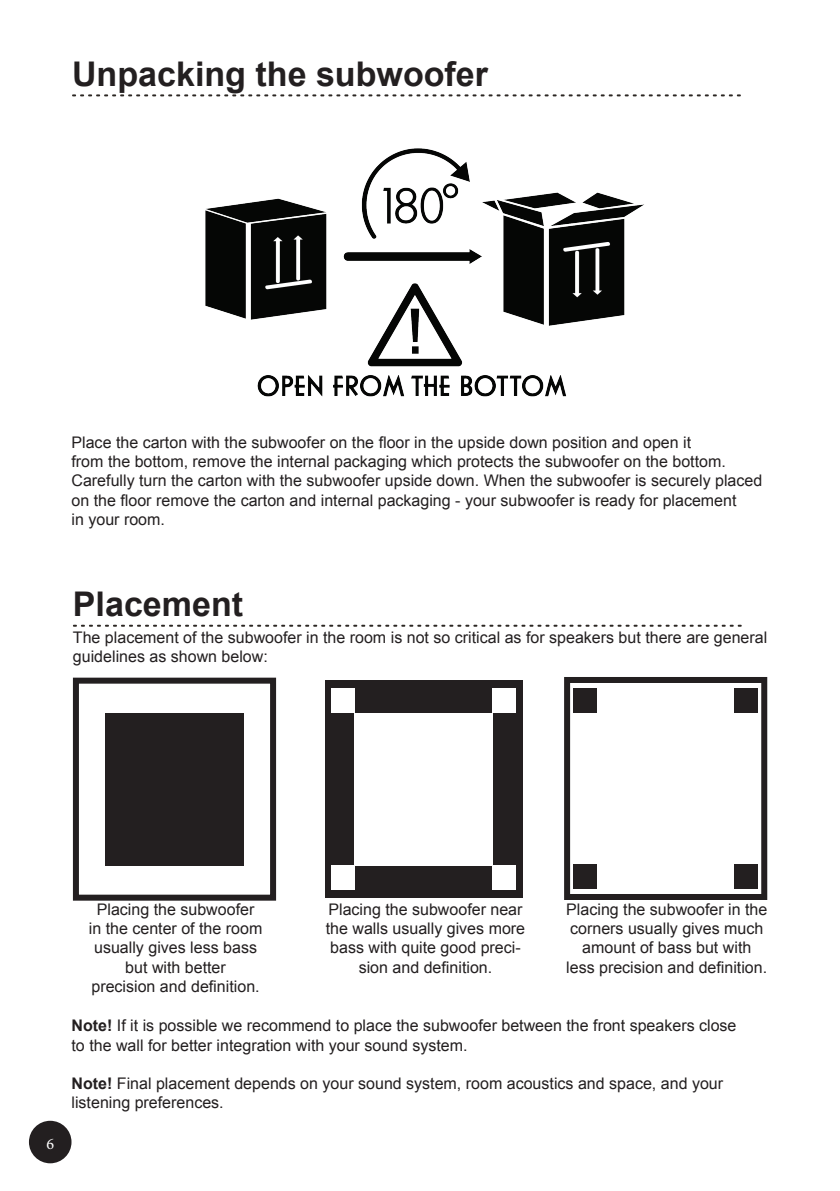
<style>
.page{position:relative;width:840px;height:1191px;background:#fff}
.page>*{position:absolute;margin:0;border:0;box-sizing:border-box;transform-origin:0 0}
.t1{font:700 34px "Arial";color:#231f20}
.t2{font:16px/19.2px "Arial";color:#231f20}
.t3{font:16px "Minion Pro";color:#fff}
.s1{font-weight:700}
</style>
<div class="page">
<svg style="left:72px;top:94px;width:668px;height:2px"></svg>
<div style="left:30px;top:1121px;width:40px;height:41px;background:#231f20;border-radius:50%"></div>
<div style="left:29px;top:1120px;width:42px;height:43px;border:2px solid #231f20;border-radius:50%"></div>
<img style="left:205px;top:148px;width:439px;height:249px">
<svg style="left:73px;top:625px;width:668px;height:2px"></svg>
<div style="left:73px;top:677px;width:203px;height:223px;border:6px solid #231f20"></div>
<div style="left:105px;top:713px;width:138px;height:152px;background:#231f20"></div>
<div style="left:325px;top:680px;width:197px;height:217px;background:#231f20"></div>
<div style="left:354px;top:713px;width:138px;height:152px;background:#fff"></div>
<div style="left:492px;top:689px;width:23px;height:24px;background:#fff"></div>
<div style="left:331px;top:689px;width:23px;height:24px;background:#fff"></div>
<div style="left:492px;top:865px;width:23px;height:24px;background:#fff"></div>
<div style="left:331px;top:865px;width:23px;height:24px;background:#fff"></div>
<div style="left:563px;top:677px;width:203px;height:223px;border:6px solid #231f20"></div>
<div style="left:734px;top:688px;width:23px;height:24px;background:#231f20"></div>
<div style="left:573px;top:688px;width:23px;height:24px;background:#231f20"></div>
<div style="left:734px;top:864px;width:23px;height:24px;background:#231f20"></div>
<div style="left:573px;top:864px;width:23px;height:24px;background:#231f20"></div>
<h1 class="t1" style="left:72px;top:51px;width:417px">Unpacking the subwoofer</h1>
<p class="t2" style="left:71px;top:433px;width:692px">Place the carton with the subwoofer on the floor in the upside down position and open it<br>from the bottom, remove the internal packaging which protects the subwoofer on the bottom.<br>Carefully turn the carton with the subwoofer upside down. When the subwoofer is securely placed on the floor remove the carton and internal packaging - your subwoofer is ready for placement<br>in your room.</p>
<h1 class="t1" style="left:73px;top:581px;width:172px">Placement</h1>
<p class="t2" style="left:73px;top:628px;width:695px">The placement of the subwoofer in the room is not so critical as for speakers but there are general guidelines as shown below:</p>
<p class="t3" style="left:46px;top:1132px;width:9px">6</p>
<p class="t2" style="left:89px;top:900px;width:175px;text-align:center">Placing the subwoofer in the center of the room usually gives less bass but with better<br>precision and definition.</p>
<p class="t2" style="left:325px;top:900px;width:201px;text-align:center">Placing the subwoofer near the walls usually gives more bass with quite good preci&shy;sion and definition.</p>
<p class="t2" style="left:566px;top:900px;width:202px;text-align:center">Placing the subwoofer in the corners usually gives much amount of bass but with less precision and definition.</p>
<p class="t2" style="left:71px;top:1016px;width:666px"><span class="s1">Note!</span> If it is possible we recommend to place the subwoofer between the front speakers close to the wall for better integration with your sound system.</p>
<p class="t2" style="left:71px;top:1074px;width:652px"><span class="s1">Note!</span> Final placement depends on your sound system, room acoustics and space, and your listening preferences.</p>
</div>
